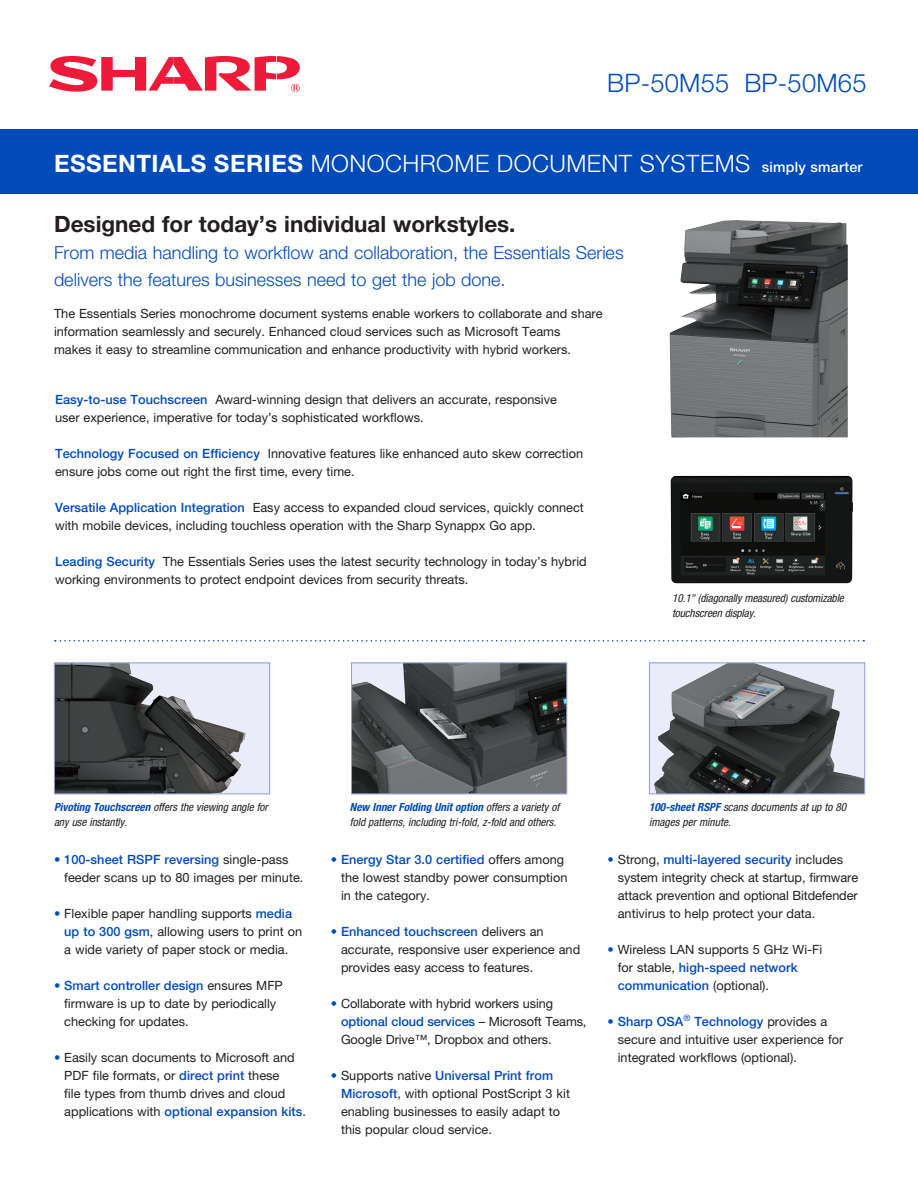
<style>
.page{position:relative;width:918px;height:1188px;background:#fff}
.page>*{position:absolute;margin:0;border:0;box-sizing:border-box;transform-origin:0 0}
.t1{font:300 25.5px "Helvetica Neue LT Std";letter-spacing:.01em;color:#004aba}
.t2{font:300 24px "Helvetica Neue LT Std";letter-spacing:.02em;color:#fff}
.t3{font:700 22.5px "Helvetica Neue LT Std";color:#231f20}
.t4{font:300 18px/27px "Helvetica Neue LT Std";color:#004aba}
.t5{font:12.75px/18px "Helvetica Neue LT Std";color:#231f20}
.t6{font:italic condensed 11.25px/15px "Helvetica Neue LT Std";color:#231f20}
.s1{font-weight:700}
.s2{font-weight:500;font-size:14.25px}
.s3{font-weight:500;color:#004aba}
.s4{font-weight:700;color:#004aba}
.s5{color:#004aba}
</style>
<div class="page">
<div style="left:54px;top:663px;width:216px;height:131px;background:#ebebf9"></div>
<img style="left:56px;top:665px;width:190px;height:127px">
<div style="left:54px;top:663px;width:216px;height:131px;border:1px solid #8f9ede"></div>
<img style="left:654px;top:665px;width:209px;height:127px">
<div style="left:649px;top:663px;width:216px;height:131px;border:1px solid #8f9ede"></div>
<svg style="left:49px;top:56px;width:251px;height:36px"></svg>
<div style="left:0;top:130px;width:918px;height:64px;background:#004aba"></div>
<svg style="left:55px;top:640px;width:809px;height:2px"></svg>
<img style="left:671px;top:476px;width:182px;height:107px">
<img style="left:670px;top:220px;width:178px;height:217px">
<img style="left:353px;top:665px;width:212px;height:127px">
<div style="left:351px;top:663px;width:216px;height:131px;border:1px solid #8f9ede"></div>
<h1 class="t1" style="left:607px;top:67px;width:261px">BP-50M55 BP-50M65</h1>
<h2 class="t2" style="left:54px;top:149px;width:810px"><span class="s1">ESSENTIALS SERIES</span> MONOCHROME DOCUMENT SYSTEMS <span class="s2">simply smarter</span></h2>
<h3 class="t3" style="left:54px;top:210px;width:463px">Designed for today’s individual workstyles.</h3>
<h3 class="t4" style="left:54px;top:239px;width:571px">From media handling to workflow and collaboration, the Essentials Series delivers the features businesses need to get the job done.</h3>
<p class="t5" style="left:54px;top:304px;width:550px">The Essentials Series monochrome document systems enable workers to collaborate and share information seamlessly and securely. Enhanced cloud services such as Microsoft Teams<br>makes it easy to streamline communication and enhance productivity with hybrid workers.</p>
<p class="t5" style="left:55px;top:390px;width:503px"><span class="s3">Easy-to-use Touchscreen</span> Award-winning design that delivers an accurate, responsive user experience, imperative for today’s sophisticated workflows.</p>
<p class="t5" style="left:55px;top:444px;width:530px"><span class="s3">Technology Focused on Efficiency</span> Innovative features like enhanced auto skew correction ensure jobs come out right the first time, every time.</p>
<p class="t5" style="left:55px;top:498px;width:530px"><span class="s3">Versatile Application Integration</span> Easy access to expanded cloud services, quickly connect with mobile devices, including touchless operation with the Sharp Synappx Go app.</p>
<p class="t5" style="left:55px;top:552px;width:533px"><span class="s3">Leading Security</span> The Essentials Series uses the latest security technology in today’s hybrid working environments to protect endpoint devices from security threats.</p>
<p class="t6" style="left:672px;top:591px;width:173px">10.1" (diagonally measured) customizable touchscreen display.</p>
<p class="t6" style="left:54px;top:799px;width:215px"><span class="s4">Pivoting Touchscreen</span> offers the viewing angle for any use instantly.</p>
<p class="t6" style="left:649px;top:799px;width:199px"><span class="s4">100-sheet RSPF</span> scans documents at up to 80 images per minute.</p>
<p class="t6" style="left:350px;top:799px;width:211px"><span class="s4">New Inner Folding Unit option</span> offers a variety of fold patterns, including tri-fold, z-fold and others.</p>
<p class="t5" style="left:64px;top:850px;width:241px;text-indent:-10px"><span class="s5">•</span> <span class="s3">100-sheet RSPF reversing</span> single-pass feeder scans up to 80 images per minute.</p>
<p class="t5" style="left:64px;top:904px;width:239px;text-indent:-10px"><span class="s5">•</span> Flexible paper handling supports <span class="s3">media up to 300 gsm</span>, allowing users to print on a wide variety of paper stock or media.</p>
<p class="t5" style="left:64px;top:976px;width:220px;text-indent:-10px"><span class="s5">•</span> <span class="s3">Smart controller design</span> ensures MFP firmware is up to date by periodically checking for updates.</p>
<p class="t5" style="left:64px;top:1048px;width:243px;text-indent:-10px"><span class="s5">•</span> Easily scan documents to Microsoft and PDF file formats, or <span class="s3">direct print</span> these<br>file types from thumb drives and cloud applications with <span class="s3">optional expansion kits</span>.</p>
<p class="t5" style="left:341px;top:850px;width:228px;text-indent:-10px"><span class="s5">•</span> <span class="s3">Energy Star 3.0 certified</span> offers among the lowest standby power consumption in the category.</p>
<p class="t5" style="left:341px;top:923px;width:241px;text-indent:-10px"><span class="s5">•</span> <span class="s3">Enhanced touchscreen</span> delivers an accurate, responsive user experience and provides easy access to features.</p>
<p class="t5" style="left:341px;top:995px;width:247px;text-indent:-10px"><span class="s5">•</span> Collaborate with hybrid workers using <span class="s3">optional cloud services</span> – Microsoft Teams,<br>Google Drive™, Dropbox and others.</p>
<p class="t5" style="left:341px;top:1067px;width:231px;text-indent:-10px"><span class="s5">•</span> Supports native <span class="s3">Universal Print from Microsoft</span>, with optional PostScript 3 kit enabling businesses to easily adapt to this popular cloud service.</p>
<p class="t5" style="left:618px;top:851px;width:242px;text-indent:-10px"><span class="s5">•</span> Strong, <span class="s3">multi-layered security</span> includes system integrity check at startup, firmware attack prevention and optional Bitdefender antivirus to help protect your data.</p>
<p class="t5" style="left:618px;top:941px;width:206px;text-indent:-10px"><span class="s5">•</span> Wireless LAN supports 5 GHz Wi-Fi for stable, <span class="s3">high-speed network communication</span> (optional).</p>
<p class="t5" style="left:618px;top:1012px;width:227px;text-indent:-10px"><span class="s5">•</span> <span class="s3">Sharp OSA</span><sup>®</sup> <span class="s3">Technology</span> provides a secure and intuitive user experience for integrated workflows (optional).</p>
</div>
